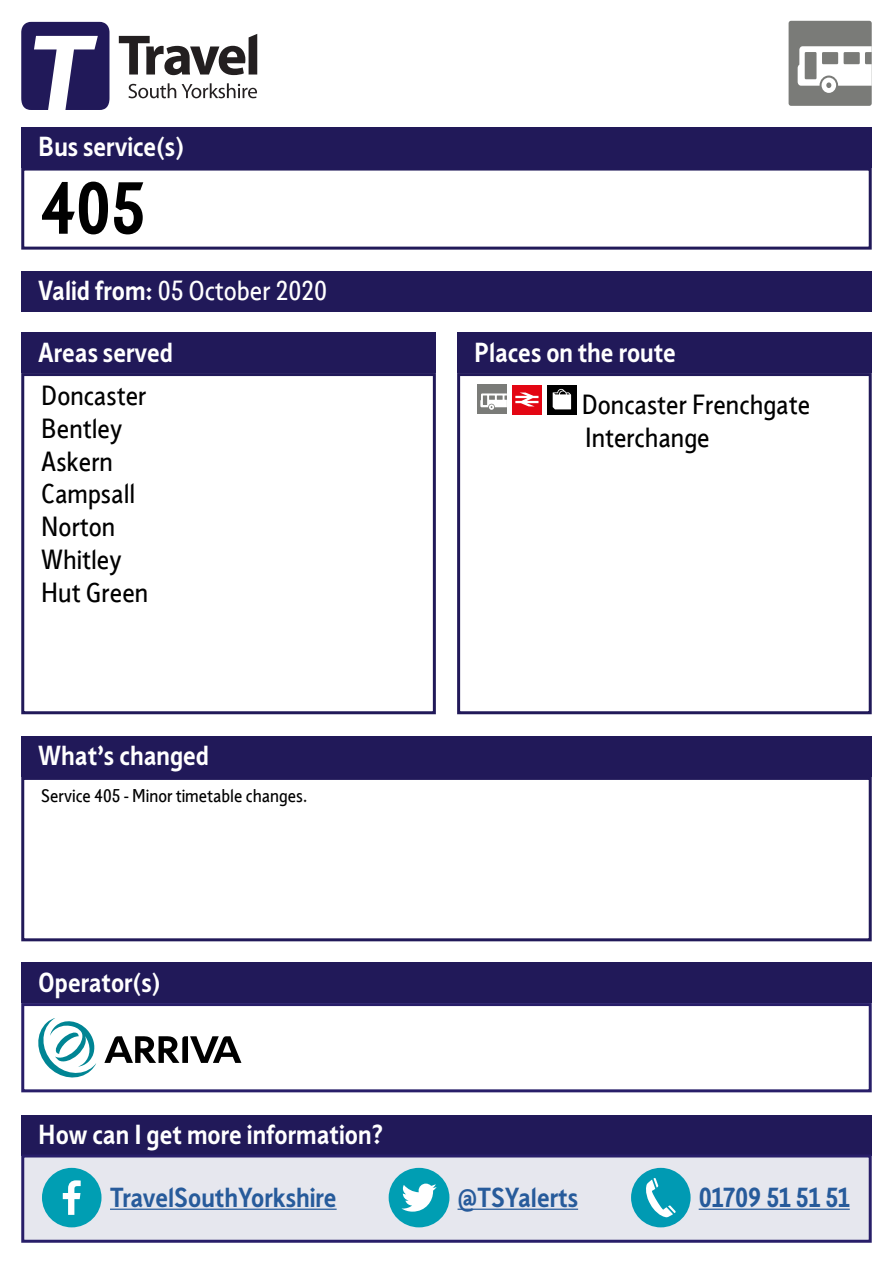
<style>
.page{position:relative;width:893px;height:1263px;background:#fff}
.page>*{position:absolute;margin:0;border:0;box-sizing:border-box;transform-origin:0 0}
.t1{font:700 72px "Sheffield Sans 2";color:#000}
.t2{font:700 27px "Sheffield Sans 2";color:#fff}
.t3{font:27px/32.7px "Sheffield Sans Karto";color:#000}
.t4{font:700 27px "Sheffield Sans 2";color:#275b9b}
.t5{font:27px "Sheffield Sans Karto";color:#fff}
.t6{font:18px "Sheffield Sans Karto";color:#000}
.s1{font-family:"Sheffield Sans 2";font-weight:700}
</style>
<div class="page">
<div style="left:21px;top:271px;width:851px;height:40px;background:#211959"></div>
<div style="left:21px;top:127px;width:851px;height:41px;background:#211959"></div>
<div style="left:21px;top:168px;width:851px;height:82px;border:3px solid #211959"></div>
<div style="left:21px;top:736px;width:851px;height:41px;background:#211959"></div>
<div style="left:21px;top:333px;width:415px;height:40px;background:#211959"></div>
<div style="left:21px;top:373px;width:415px;height:341px;border:3px solid #211959"></div>
<div style="left:457px;top:333px;width:415px;height:40px;background:#211959"></div>
<div style="left:477px;top:385px;width:30px;height:29px;background:#7a7b78"></div>
<svg style="left:480px;top:393px;width:27px;height:17px"></svg>
<div style="left:512px;top:385px;width:30px;height:29px;background:#e30613"></div>
<svg style="left:515px;top:392px;width:23px;height:14px"></svg>
<div style="left:547px;top:385px;width:30px;height:29px;background:#000"></div>
<svg style="left:553px;top:389px;width:18px;height:20px"></svg>
<div style="left:457px;top:373px;width:415px;height:341px;border:3px solid #211959"></div>
<div style="left:21px;top:962px;width:851px;height:41px;background:#211959"></div>
<div style="left:21px;top:1003px;width:851px;height:89px;border:3px solid #281e69"></div>
<div style="left:789px;top:21px;width:83px;height:85px;background:#7a7b78;border-radius:3px"></div>
<svg style="left:798px;top:46px;width:74px;height:47px"></svg>
<svg style="left:38px;top:1018px;width:58px;height:60px"></svg>
<svg style="left:104px;top:1036px;width:137px;height:27px"></svg>
<div style="left:21px;top:777px;width:851px;height:164px;border:3px solid #211959"></div>
<svg style="left:128px;top:83px;width:48px;height:15px"></svg>
<svg style="left:182px;top:83px;width:75px;height:15px"></svg>
<svg style="left:119px;top:34px;width:138px;height:41px"></svg>
<svg style="left:21px;top:22px;width:88px;height:88px"></svg>
<div style="left:21px;top:1115px;width:851px;height:40px;background:#211959"></div>
<div style="left:21px;top:1154px;width:851px;height:89px;background:#e6e7ee;border:3px solid #281e69"></div>
<hr style="left:110px;top:1208px;width:227px;height:2px;background:#275b9b">
<hr style="left:458px;top:1208px;width:120px;height:2px;background:#275b9b">
<hr style="left:699px;top:1208px;width:151px;height:2px;background:#275b9b">
<div style="left:42px;top:1168px;width:60px;height:59px;background:#009eb3;border-radius:50%"></div>
<svg style="left:63px;top:1180px;width:18px;height:35px"></svg>
<div style="left:389px;top:1168px;width:60px;height:59px;background:#009eb3;border-radius:50%"></div>
<svg style="left:401px;top:1183px;width:36px;height:28px"></svg>
<div style="left:631px;top:1168px;width:60px;height:59px;background:#009ab3;border-radius:50%"></div>
<svg style="left:646px;top:1178px;width:30px;height:39px"></svg>
<p class="t2" style="left:38px;top:128px;width:147px">Bus service(s)</p>
<h1 class="t1" style="left:41px;top:160px;width:106px">405</h1>
<p class="t5" style="left:38px;top:275px;width:291px"><span class="s1">Valid from:</span> 05 October 2020</p>
<p class="t2" style="left:38px;top:334px;width:136px">Areas served</p>
<p class="t3" style="left:41px;top:380px;width:109px">Doncaster<br>Bentley<br>Askern<br>Campsall<br>Norton<br>Whitley<br>Hut Green</p>
<p class="t2" style="left:38px;top:738px;width:172px">What’s changed</p>
<p class="t6" style="left:41px;top:785px;width:268px">Service 405 - Minor timetable changes.</p>
<p class="t2" style="left:38px;top:964px;width:124px">Operator(s)</p>
<p class="t2" style="left:474px;top:334px;width:203px">Places on the route</p>
<p class="t3" style="left:582px;top:389px;width:230px">Doncaster Frenchgate<br>Interchange</p>
<p class="t2" style="left:38px;top:1116px;width:347px">How can I get more information?</p>
<p class="t4" style="left:110px;top:1179px;width:228px">TravelSouthYorkshire</p>
<p class="t4" style="left:458px;top:1179px;width:122px">@TSYalerts</p>
<p class="t4" style="left:699px;top:1179px;width:153px">01709 51 51 51</p>
</div>
